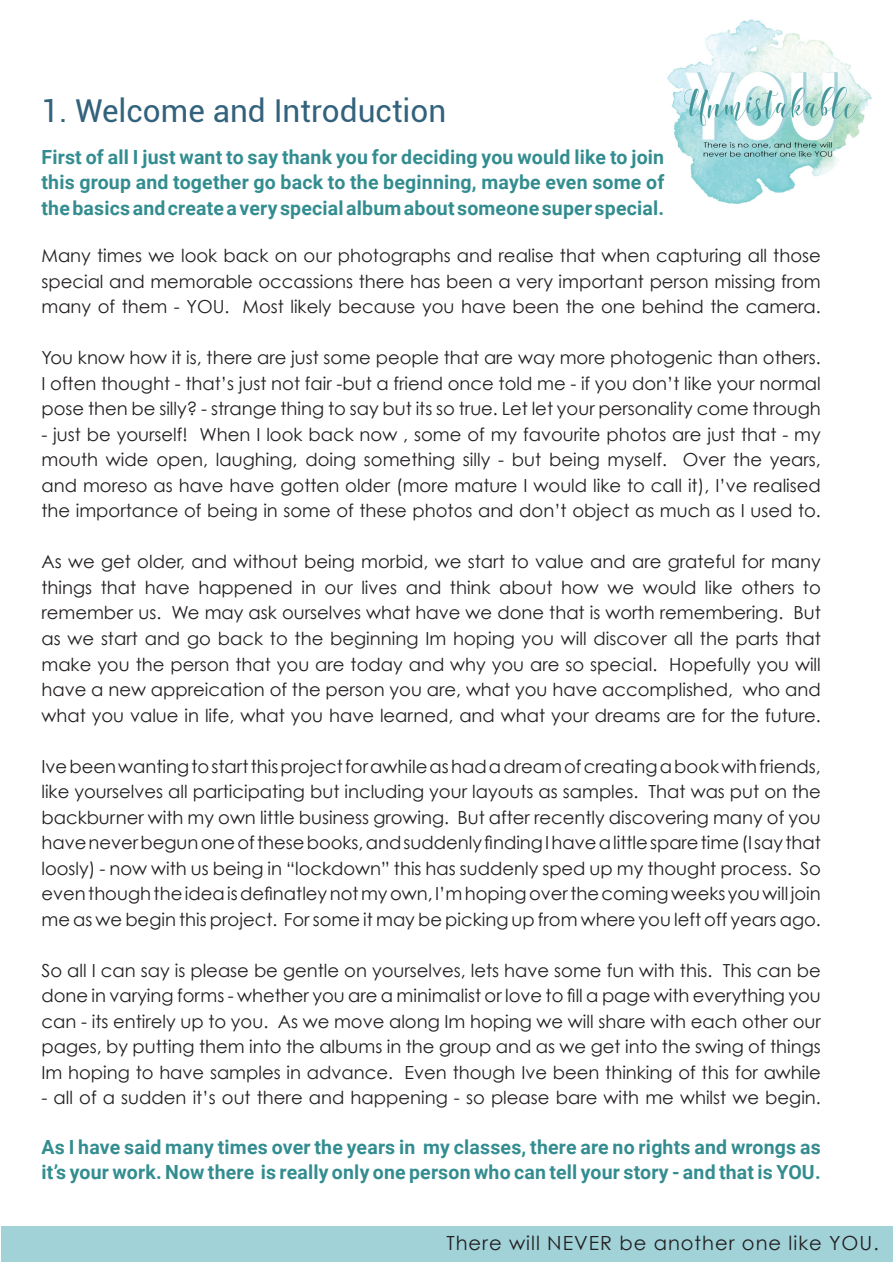
<style>
.page{position:relative;width:893px;height:1263px;background:#fff}
.page>*{position:absolute;margin:0;border:0;box-sizing:border-box;transform-origin:0 0}
.t1{font:31.5px "Roboto";color:#32627c}
.t2{font:700 19.5px/25.5px "Roboto";letter-spacing:.01em;color:#338d90}
.t3{font:19.5px "Century Gothic";letter-spacing:.05em;color:#231f20}
.t4{font:18px/25.5px "Century Gothic";color:#231f20;text-align:justify}
</style>
<div class="page">
<img style="left:667px;top:19px;width:205px;height:184px">
<div style="left:1px;top:1226px;width:891px;height:36px;background:#a0d2d8"></div>
<p class="t1" style="left:41px;top:88px;width:406px">1. Welcome and Introduction</p>
<p class="t2" style="left:41px;top:143px;width:624px;text-align:justify">First of all I just want to say thank you for deciding you would like to join this group and together go back to the beginning, maybe even some of the basics and create a very special album about someone super special.</p>
<p class="t4" style="left:41px;top:243px;width:781px">Many times we look back on our photographs and realise that when capturing all those special and memorable occassions there has been a very important person missing from many of them - YOU. Most likely because you have been the one behind the camera.</p>
<p class="t4" style="left:41px;top:345px;width:781px">You know how it is, there are just some people that are way more photogenic than others.<br>I often thought - that’s just not fair -but a friend once told me - if you don’t like your normal pose then be silly? - strange thing to say but its so true. Let let your personality come through</p>
<p class="t4" style="left:41px;top:421px;width:781px">- just be yourself! When I look back now , some of my favourite photos are just that - my mouth wide open, laughing, doing something silly - but being myself. Over the years, and moreso as have have gotten older (more mature I would like to call it), I’ve realised the importance of being in some of these photos and don’t object as much as I used to.</p>
<p class="t4" style="left:41px;top:549px;width:781px">As we get older, and without being morbid, we start to value and are grateful for many things that have happened in our lives and think about how we would like others to remember us. We may ask ourselves what have we done that is worth remembering. But as we start and go back to the beginning Im hoping you will discover all the parts that make you the person that you are today and why you are so special. Hopefully you will have a new appreication of the person you are, what you have accomplished, who and what you value in life, what you have learned, and what your dreams are for the future.</p>
<p class="t4" style="left:41px;top:753px;width:781px">Ive been wanting to start this project for awhile as had a dream of creating a book with friends, like yourselves all participating but including your layouts as samples. That was put on the backburner with my own little business growing. But after recently discovering many of you have never begun one of these books, and suddenly finding I have a little spare time (I say that loosly) - now with us being in “lockdown” this has suddenly sped up my thought process. So even though the idea is definatley not my own, I’m hoping over the coming weeks you will join me as we begin this project. For some it may be picking up from where you left off years ago.</p>
<p class="t4" style="left:41px;top:957px;width:781px">So all I can say is please be gentle on yourselves, lets have some fun with this. This can be done in varying forms - whether you are a minimalist or love to fill a page with everything you can - its entirely up to you. As we move along Im hoping we will share with each other our pages, by putting them into the albums in the group and as we get into the swing of things Im hoping to have samples in advance. Even though Ive been thinking of this for awhile</p>
<p class="t4" style="left:41px;top:1084px;width:781px">- all of a sudden it’s out there and happening - so please bare with me whilst we begin.</p>
<p class="t2" style="left:41px;top:1133px;width:781px">As I have said many times over the years in my classes, there are no rights and wrongs as it’s your work. Now there is really only one person who can tell your story - and that is YOU.</p>
<p class="t3" style="left:446px;top:1230px;width:434px">There will NEVER be another one like YOU.</p>
</div>
